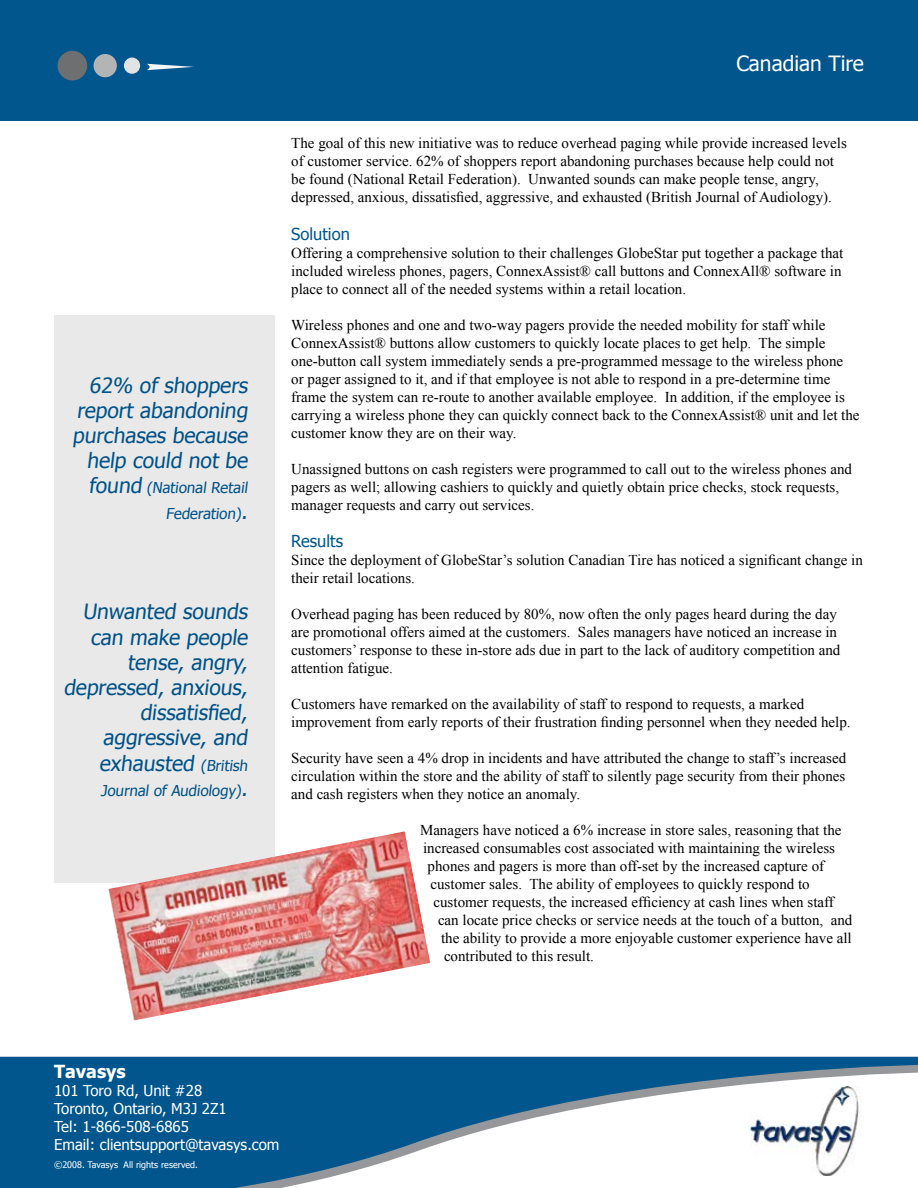
<style>
.page{position:relative;width:918px;height:1188px;background:#fff}
.page>*{position:absolute;margin:0;border:0;box-sizing:border-box;transform-origin:0 0}
.t1{font:21px/25.2px "Tahoma";color:#005288;text-align:right}
.t2{font:21px "Tahoma";color:#fff}
.t3{font:700 18px "Tahoma";color:#fff}
.t4{font:16.5px "Tahoma";color:#00568d}
.t5{font:15px/18px "Times New Roman";color:#000}
.t6{font:15px/18px "Tahoma";color:#fff}
.t7{font:15px/25.2px "Tahoma";color:#005288;text-align:right}
.t8{font:9px "Tahoma";color:#fff}
.s1{font-size:21px}
.s2{font-size:15px}
</style>
<div class="page">
<div style="left:0;top:0;width:918px;height:121px;background:#00568d"></div>
<svg style="left:0;top:1057px;width:918px;height:131px;fill:#00568d"></svg>
<div style="left:58px;top:51px;width:29px;height:29px;background:#6d6f71;border-radius:50%"></div>
<div style="left:94px;top:54px;width:23px;height:23px;background:#b2b4b6;border-radius:50%"></div>
<div style="left:124px;top:58px;width:16px;height:16px;background:#e2e3e4;border-radius:50%"></div>
<svg style="left:147px;top:64px;width:47px;height:6px"></svg>
<img style="left:750px;top:1086px;width:111px;height:89px">
<div style="left:54px;top:315px;width:221px;height:567px;background:#e9e9ea"></div>
<img style="left:108px;top:831px;width:322px;height:189px">
<h1 class="t1" style="left:73px;top:371px;width:180px">62% of shoppers report abandoning purchases because help could not be</h1>
<p class="t7" style="left:89px;top:475px;width:164px"><span class="s1">found</span> (National Retail<br>Federation)<span class="s1">.</span></p>
<h1 class="t1" style="left:64px;top:598px;width:189px">Unwanted sounds can make people tense, angry, depressed, anxious, dissatisfied, aggressive, and exhausted <span class="s2">(British</span></h1>
<p class="t7" style="left:101px;top:777px;width:151px">Journal of Audiology)<span class="s1">.</span></p>
<h1 class="t2" style="left:736px;top:49px;width:129px">Canadian Tire</h1>
<p class="t5" style="left:291px;top:134px;width:557px">The goal of this new initiative was to reduce overhead paging while provide increased levels of customer service. 62% of shoppers report abandoning purchases because help could not be found (National Retail Federation). Unwanted sounds can make people tense, angry, depressed, anxious, dissatisfied, aggressive, and exhausted (British Journal of Audiology).</p>
<p class="t4" style="left:291px;top:223px;width:60px">Solution</p>
<p class="t5" style="left:291px;top:243px;width:554px">Offering a comprehensive solution to their challenges GlobeStar put together a package that included wireless phones, pagers, ConnexAssist® call buttons and ConnexAll® software in place to connect all of the needed systems within a retail location.</p>
<p class="t5" style="left:291px;top:315px;width:570px">Wireless phones and one and two-way pagers provide the needed mobility for staff while ConnexAssist® buttons allow customers to quickly locate places to get help. The simple one-button call system immediately sends a pre-programmed message to the wireless phone<br>or pager assigned to it, and if that employee is not able to respond in a pre-determine time frame the system can re-route to another available employee. In addition, if the employee is carrying a wireless phone they can quickly connect back to the ConnexAssist® unit and let the customer know they are on their way.</p>
<p class="t5" style="left:291px;top:459px;width:562px">Unassigned buttons on cash registers were programmed to call out to the wireless phones and pagers as well; allowing cashiers to quickly and quietly obtain price checks, stock requests, manager requests and carry out services.</p>
<p class="t4" style="left:291px;top:530px;width:53px">Results</p>
<p class="t5" style="left:291px;top:551px;width:573px">Since the deployment of GlobeStar’s solution Canadian Tire has noticed a significant change in their retail locations.</p>
<p class="t5" style="left:291px;top:605px;width:551px">Overhead paging has been reduced by 80%, now often the only pages heard during the day are promotional offers aimed at the customers. Sales managers have noticed an increase in customers’ response to these in-store ads due in part to the lack of auditory competition and attention fatigue.</p>
<p class="t5" style="left:291px;top:695px;width:561px">Customers have remarked on the availability of staff to respond to requests, a marked improvement from early reports of their frustration finding personnel when they needed help.</p>
<p class="t5" style="left:291px;top:749px;width:556px;text-align:justify">Security have seen a 4% drop in incidents and have attributed the change to staff’s increased circulation within the store and the ability of staff to silently page security from their phones and cash registers when they notice an anomaly.</p>
<p class="t5" style="left:420px;top:821px;width:423px">Managers have noticed a 6% increase in store sales, reasoning that the</p>
<p class="t5" style="left:423px;top:839px;width:414px">increased consumables cost associated with maintaining the wireless</p>
<p class="t5" style="left:428px;top:857px;width:398px">phones and pagers is more than off-set by the increased capture of</p>
<p class="t5" style="left:431px;top:875px;width:381px">customer sales. The ability of employees to quickly respond to</p>
<p class="t5" style="left:434px;top:893px;width:402px">customer requests, the increased efficiency at cash lines when staff</p>
<p class="t5" style="left:438px;top:911px;width:416px">can locate price checks or service needs at the touch of a button, and</p>
<p class="t5" style="left:441px;top:929px;width:412px">the ability to provide a more enjoyable customer experience have all</p>
<p class="t5" style="left:444px;top:947px;width:151px">contributed to this result.</p>
<p class="t3" style="left:54px;top:1059px;width:73px">Tavasys</p>
<p class="t6" style="left:54px;top:1081px;width:227px">101 Toro Rd, Unit #28<br>Toronto, Ontario, M3J 2Z1<br>Tel: 1-866-508-6865<br>Email: clientsupport@tavasys.com</p>
<p class="t8" style="left:54px;top:1159px;width:145px">©2008. Tavasys All rights reserved.</p>
</div>
